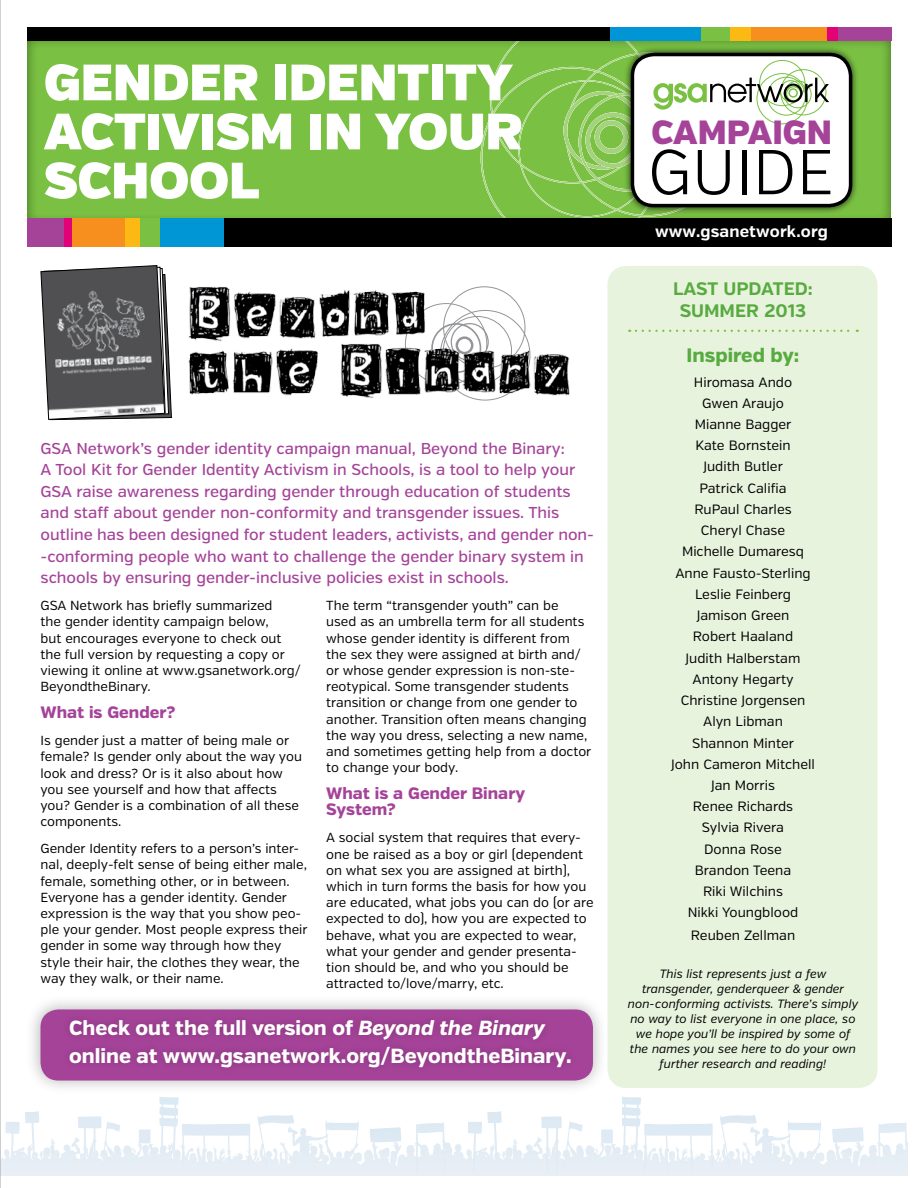
<style>
.page{position:relative;width:918px;height:1188px;background:#fff}
.page>*{position:absolute;margin:0;border:0;box-sizing:border-box;transform-origin:0 0}
.t1{font:300 63.15px "Verb";color:#000}
.t2{font:51px/49.1px "Verb Ultra";color:#fff}
.t3{font:900 33.6px "Verb";color:#a54399}
.t4{font:800 20.4px/28.2px "Verb";color:#fff}
.t5{font:800 19.5px "Verb";color:#58ab40}
.t6{font:700 18.15px/21.8px "Verb";color:#58ab40;text-align:center}
.t7{font:800 16.5px/16.2px "Verb";color:#a54399}
.t8{font:700 16.2px "Verb";letter-spacing:.01em;color:#fff}
.t9{font:500 15.75px/21.6px "Verb";color:#a54399}
.t10{font:13.5px/21.3px "Verb";color:#000;text-align:center}
.t11{font:13.2px/16.2px "Verb";color:#000}
.t12{font:italic 12px/15px "Verb";color:#000;text-align:center}
.s1{font-style:italic}
</style>
<div class="page">
<svg style="left:139px;top:1129px;width:12px;height:15px"></svg>
<svg style="left:370px;top:1127px;width:31px;height:15px"></svg>
<svg style="left:325px;top:1120px;width:34px;height:29px"></svg>
<svg style="left:416px;top:1122px;width:30px;height:51px"></svg>
<svg style="left:257px;top:1115px;width:44px;height:51px"></svg>
<svg style="left:1px;top:1111px;width:38px;height:62px"></svg>
<svg style="left:159px;top:1097px;width:91px;height:76px"></svg>
<svg style="left:78px;top:1116px;width:42px;height:57px"></svg>
<svg style="left:601px;top:1129px;width:12px;height:15px"></svg>
<svg style="left:832px;top:1127px;width:32px;height:15px"></svg>
<svg style="left:788px;top:1120px;width:33px;height:29px"></svg>
<svg style="left:878px;top:1122px;width:29px;height:51px"></svg>
<svg style="left:720px;top:1115px;width:43px;height:51px"></svg>
<svg style="left:468px;top:1111px;width:34px;height:62px"></svg>
<svg style="left:622px;top:1097px;width:91px;height:76px"></svg>
<svg style="left:542px;top:1116px;width:41px;height:57px"></svg>
<div style="left:26px;top:36px;width:866px;height:189px;background:#7ac143"></div>
<div style="left:27px;top:27px;width:634px;height:13px;background:#000"></div>
<div style="left:610px;top:27px;width:92px;height:13px;background:#0096d6"></div>
<div style="left:835px;top:27px;width:56px;height:13px;background:#a54399"></div>
<div style="left:825px;top:27px;width:12px;height:13px;background:#e20177"></div>
<div style="left:702px;top:27px;width:29px;height:13px;background:#7ac143"></div>
<div style="left:746px;top:27px;width:80px;height:13px;background:#f78f1e"></div>
<div style="left:730px;top:27px;width:21px;height:13px;background:#fdb913"></div>
<div style="left:623px;top:46px;width:236px;height:169px;background:#000;opacity:.75"></div>
<div style="left:632px;top:55px;width:219px;height:151px;background:#fff;border-radius:22px"></div>
<svg style="left:481px;top:38px;width:348px;height:180px"></svg>
<div style="left:220px;top:218px;width:671px;height:29px;background:#000"></div>
<div style="left:160px;top:218px;width:64px;height:29px;background:#0096d6"></div>
<div style="left:27px;top:218px;width:39px;height:29px;background:#a54399"></div>
<div style="left:64px;top:218px;width:9px;height:29px;background:#e20177"></div>
<div style="left:139px;top:218px;width:21px;height:29px;background:#7ac143"></div>
<div style="left:72px;top:218px;width:56px;height:29px;background:#f78f1e"></div>
<div style="left:125px;top:218px;width:15px;height:29px;background:#fdb913"></div>
<div style="left:608px;top:266px;width:270px;height:822px;background:#e8f3de;border-radius:19px"></div>
<div style="left:0;top:0;width:27px;height:247px;background:#fff"></div>
<svg style="left:636px;top:330px;width:222px;height:2px"></svg>
<svg style="left:40px;top:265px;width:132px;height:155px;background:#6d6d6f"></svg>
<svg style="left:440px;top:286px;width:86px;height:115px"></svg>
<img style="left:189px;top:286px;width:249px;height:50px">
<img style="left:188px;top:336px;width:382px;height:64px">
<div style="left:25px;top:994px;width:583px;height:102px;background:#000;opacity:.3"></div>
<div style="left:40px;top:1009px;width:553px;height:72px;background:#a54399;border-radius:18px"></div>
<div style="left:62px;top:1012px;width:517px;height:63px;background:#9f4094"></div>
<hr style="left:0;top:0;width:1px;height:1188px;background:#bcbec0">
<h2 class="t2" style="left:44px;top:59px;width:480px">GENDER IDENTITY<br>ACTIVISM IN YOUR<br>SCHOOL</h2>
<p class="t9" style="left:40px;top:438px;width:555px">GSA Network’s gender identity campaign manual, Beyond the Binary:<br>A Tool Kit for Gender Identity Activism in Schools, is a tool to help your GSA raise awareness regarding gender through education of students and staff about gender non-conformity and transgender issues. This outline has been designed for student leaders, activists, and gender non--conforming people who want to challenge the gender binary system in schools by ensuring gender-inclusive policies exist in schools.</p>
<p class="t11" style="left:40px;top:598px;width:262px">GSA Network has briefly summarized<br>the gender identity campaign below,<br>but encourages everyone to check out the full version by requesting a copy or viewing it online at www.gsanetwork.org/ BeyondtheBinary.</p>
<p class="t7" style="left:40px;top:705px;width:137px">What is Gender?</p>
<p class="t11" style="left:40px;top:733px;width:263px">Is gender just a matter of being male or female? Is gender only about the way you look and dress? Or is it also about how you see yourself and how that affects you? Gender is a combination of all these components.</p>
<p class="t11" style="left:40px;top:841px;width:269px">Gender Identity refers to a person’s inter&shy;nal, deeply-felt sense of being either male, female, something other, or in between.<br>Everyone has a gender identity. Gender expression is the way that you show peo&shy;ple your gender. Most people express their gender in some way through how they style their hair, the clothes they wear, the way they walk, or their name.</p>
<p class="t11" style="left:326px;top:598px;width:267px">The term “transgender youth” can be used as an umbrella term for all students whose gender identity is different from the sex they were assigned at birth and/ or whose gender expression is non-ste&shy;reotypical. Some transgender students transition or change from one gender to another. Transition often means changing the way you dress, selecting a new name, and sometimes getting help from a doctor to change your body.</p>
<p class="t7" style="left:326px;top:786px;width:201px">What is a Gender Binary<br>System?</p>
<p class="t11" style="left:326px;top:830px;width:269px">A social system that requires that every&shy;one be raised as a boy or girl (dependent on what sex you are assigned at birth), which in turn forms the basis for how you are educated, what jobs you can do (or are expected to do), how you are expected to behave, what you are expected to wear, what your gender and gender presenta&shy;tion should be, and who you should be attracted to/love/marry, etc.</p>
<h3 class="t4" style="left:69px;top:1014px;width:504px">Check out the full version of <span class="s1">Beyond the Binary </span>online at www.gsanetwork.org/BeyondtheBinary.</h3>
<h3 class="t3" style="left:651px;top:111px;width:182px">CAMPAIGN</h3>
<h1 class="t1" style="left:648px;top:135px;width:188px">GUIDE</h1>
<p class="t8" style="left:655px;top:221px;width:174px">www.gsanetwork.org</p>
<h3 class="t6" style="left:673px;top:278px;width:141px">last Updated:<br>Summer 2013</h3>
<h3 class="t5" style="left:687px;top:343px;width:114px">Inspired by:</h3>
<p class="t10" style="left:671px;top:371px;width:145px">Hiromasa Ando<br>Gwen Araujo<br>Mianne Bagger<br>Kate Bornstein<br>Judith Butler<br>Patrick Califia<br>RuPaul Charles<br>Cheryl Chase<br>Michelle Dumaresq<br>Anne Fausto-Sterling<br>Leslie Feinberg<br>Jamison Green<br>Robert Haaland<br>Judith Halberstam<br>Antony Hegarty<br>Christine Jorgensen<br>Alyn Libman<br>Shannon Minter<br>John Cameron Mitchell<br>Jan Morris<br>Renee Richards<br>Sylvia Rivera<br>Donna Rose<br>Brandon Teena<br>Riki Wilchins<br>Nikki Youngblood</p>
<p class="t10" style="left:691px;top:925px;width:106px">Reuben Zellman</p>
<p class="t12" style="left:628px;top:967px;width:232px">This list represents just a few transgender, genderqueer &amp; gender non-conforming activists. There’s simply no way to list everyone in one place, so we hope you’ll be inspired by some of the names you see here to do your own further research and reading!</p>
</div>
